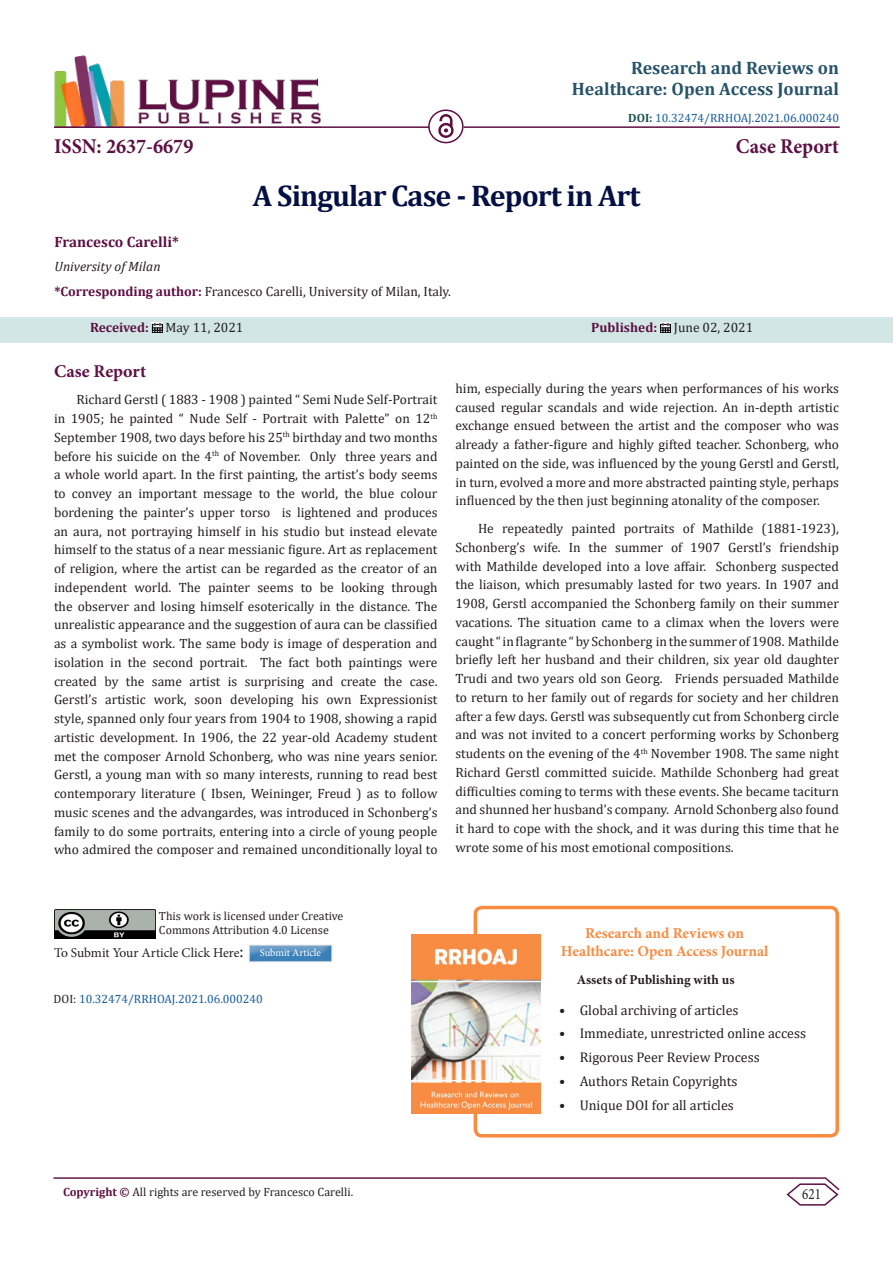
<style>
.page{position:relative;width:893px;height:1263px;background:#fff}
.page>*{position:absolute;margin:0;border:0;box-sizing:border-box;transform-origin:0 0}
.t1{font:700 30px "Cambria";letter-spacing:-.03em;color:#041043}
.t2{font:700 21px "Minion Pro";color:#5c1043;scale:.96 1}
.t3{font:700 18px/21.6px "Cambria";color:#27536a;text-align:right}
.t4{font:700 18px "Minion Pro";letter-spacing:.005em;color:#5c1043}
.t5{font:15.75px "Minion Pro";color:#231f20;scale:.83 1}
.t6{font:700 15.15px "Minion Pro";color:#f88c43}
.t7{font:700 15px "Cambria";color:#5c1043}
.t8{font:13.95px "Cambria";color:#231f20}
.t9{font:13.5px/18.8px "Cambria";color:#231f20;text-align:justify}
.t10{font:13.5px "Minion Pro";letter-spacing:-.005em;color:#231f20}
.t11{font:700 13.5px "Minion Pro";color:#231f20}
.t12{font:italic 13.5px "Cambria";color:#231f20}
.t13{font:12px "Cambria";color:#175d9e}
.t14{font:12px "Cambria";color:#231f20}
.t15{font:11.85px "Cambria";color:#231f20}
.t16{font:10.5px "Minion Pro";letter-spacing:-.005em;color:#fff}
.s1{font-weight:700;color:#1e5050}
.s2{font-weight:700;color:#5c1043}
.s3{font-size:18px}
.s4{color:#231f20}
</style>
<div class="page">
<img style="left:54px;top:55px;width:267px;height:71px">
<hr style="left:54px;top:126px;width:375px;height:2px;background:#5c1043">
<img style="left:438px;top:115px;width:15px;height:23px">
<div style="left:0;top:317px;width:893px;height:25px;background:#d2e6e6"></div>
<svg style="left:152px;top:323px;width:11px;height:10px"></svg>
<svg style="left:660px;top:323px;width:11px;height:10px"></svg>
<div style="left:428px;top:109px;width:36px;height:34px;border:2px solid #5c1043;border-radius:50%"></div>
<hr style="left:464px;top:126px;width:376px;height:2px;background:#5c1043">
<hr style="left:53px;top:1177px;width:773px;height:2px;background:#5c1043">
<svg style="left:785px;top:1177px;width:55px;height:29px"></svg>
<img style="left:54px;top:909px;width:102px;height:29px">
<div style="left:247px;top:945px;width:86px;height:18px;background:#231f20;opacity:.19"></div>
<div style="left:474px;top:906px;width:365px;height:231px;border:4px solid #f88c43;border-radius:7px"></div>
<img style="left:412px;top:934px;width:128px;height:179px">
<p class="t3" style="left:572px;top:56px;width:269px">Research and Reviews on<br>Healthcare: Open Access Journal</p>
<p class="t13" style="left:628px;top:110px;width:212px"><span class="s1">DOI:</span> 10.32474/RRHOAJ.2021.06.000240</p>
<p class="t2" style="left:54px;top:131px;width:147px">ISSN: 2637-6679</p>
<p class="t2" style="left:736px;top:131px;width:109px">Case Report</p>
<p class="t1" style="left:253px;top:175px;width:389px">A Singular Case - Report in Art</p>
<p class="t7" style="left:55px;top:231px;width:126px">Francesco Carelli*</p>
<p class="t12" style="left:55px;top:257px;width:108px">University of Milan</p>
<p class="t9" style="left:55px;top:282px;width:398px"><span class="s2">*Corresponding author:</span> Francesco Carelli, University of Milan, Italy.</p>
<p class="t9" style="left:90px;top:318px;width:155px"><span class="s2">Received:</span> May 11, 2021</p>
<p class="t9" style="left:591px;top:318px;width:163px"><span class="s2">Published:</span> June 02, 2021</p>
<p class="t4" style="left:54px;top:358px;width:94px">Case Report</p>
<p class="t9" style="left:54px;top:390px;width:385px;text-indent:22px">Richard Gerstl ( 1883 - 1908 ) painted “ Semi Nude Self-Portrait in 1905; he painted “ Nude Self - Portrait with Palette” on 12<sup>th </sup>September 1908, two days before his 25<sup>th</sup> birthday and two months before his suicide on the 4<sup>th</sup> of November. Only three years and a whole world apart. In the first painting, the artist’s body seems to convey an important message to the world, the blue colour bordening the painter’s upper torso is lightened and produces an aura, not portraying himself in his studio but instead elevate himself to the status of a near messianic figure. Art as replacement of religion, where the artist can be regarded as the creator of an independent world. The painter seems to be looking through the observer and losing himself esoterically in the distance. The unrealistic appearance and the suggestion of aura can be classified as a symbolist work. The same body is image of desperation and isolation in the second portrait. The fact both paintings were created by the same artist is surprising and create the case.<br>Gerstl’s artistic work, soon developing his own Expressionist style, spanned only four years from 1904 to 1908, showing a rapid artistic development. In 1906, the 22 year-old Academy student met the composer Arnold Schonberg, who was nine years senior.<br>Gerstl, a young man with so many interests, running to read best contemporary literature ( Ibsen, Weininger, Freud ) as to follow music scenes and the advangardes, was introduced in Schonberg’s family to do some portraits, entering into a circle of young people who admired the composer and remained unconditionally loyal to</p>
<p class="t9" style="left:455px;top:379px;width:385px">him, especially during the years when performances of his works caused regular scandals and wide rejection. An in-depth artistic exchange ensued between the artist and the composer who was already a father-figure and highly gifted teacher. Schonberg, who painted on the side, was influenced by the young Gerstl and Gerstl, in turn, evolved a more and more abstracted painting style, perhaps influenced by the then just beginning atonality of the composer.</p>
<p class="t9" style="left:455px;top:519px;width:385px;text-indent:22px">He repeatedly painted portraits of Mathilde (1881-1923), Schonberg’s wife. In the summer of 1907 Gerstl’s friendship with Mathilde developed into a love affair. Schonberg suspected the liaison, which presumably lasted for two years. In 1907 and 1908, Gerstl accompanied the Schonberg family on their summer vacations. The situation came to a climax when the lovers were caught “ in flagrante “ by Schonberg in the summer of 1908. Mathilde briefly left her husband and their children, six year old daughter Trudi and two years old son Georg. Friends persuaded Mathilde to return to her family out of regards for society and her children after a few days. Gerstl was subsequently cut from Schonberg circle and was not invited to a concert performing works by Schonberg students on the evening of the 4<sup>th</sup> November 1908. The same night Richard Gerstl committed suicide. Mathilde Schonberg had great difficulties coming to terms with these events. She became taciturn and shunned her husband’s company. Arnold Schonberg also found it hard to cope with the shock, and it was during this time that he wrote some of his most emotional compositions.</p>
<p class="t15" style="left:159px;top:909px;width:186px">This work is licensed under Creative</p>
<p class="t15" style="left:159px;top:923px;width:171px">Commons Attribution 4.0 License</p>
<p class="t10" style="left:54px;top:944px;width:191px">To Submit Your Article Click Here<span class="s3">:</span></p>
<p class="t16" style="left:260px;top:946px;width:63px">Submit Article</p>
<p class="t13" style="left:54px;top:992px;width:211px"><span class="s4">DOI:</span> 10.32474/RRHOAJ.2021.06.000240</p>
<p class="t6" style="left:585px;top:922px;width:160px">Research and Reviews on</p>
<p class="t6" style="left:561px;top:940px;width:209px">Healthcare: Open Access Journal</p>
<p class="t11" style="left:577px;top:970px;width:159px">Assets of Publishing with us</p>
<p class="t8" style="left:559px;top:1001px;width:181px">• Global archiving of articles</p>
<p class="t8" style="left:559px;top:1025px;width:248px">• Immediate, unrestricted online access</p>
<p class="t8" style="left:559px;top:1049px;width:202px">• Rigorous Peer Review Process</p>
<p class="t8" style="left:559px;top:1073px;width:180px">• Authors Retain Copyrights</p>
<p class="t8" style="left:559px;top:1097px;width:176px">• Unique DOI for all articles</p>
<p class="t14" style="left:63px;top:1185px;width:292px"><span class="s2">Copyright ©</span> All rights are reserved by Francesco Carelli.</p>
<p class="t5" style="left:802px;top:1184px;width:24px">621</p>
</div>
